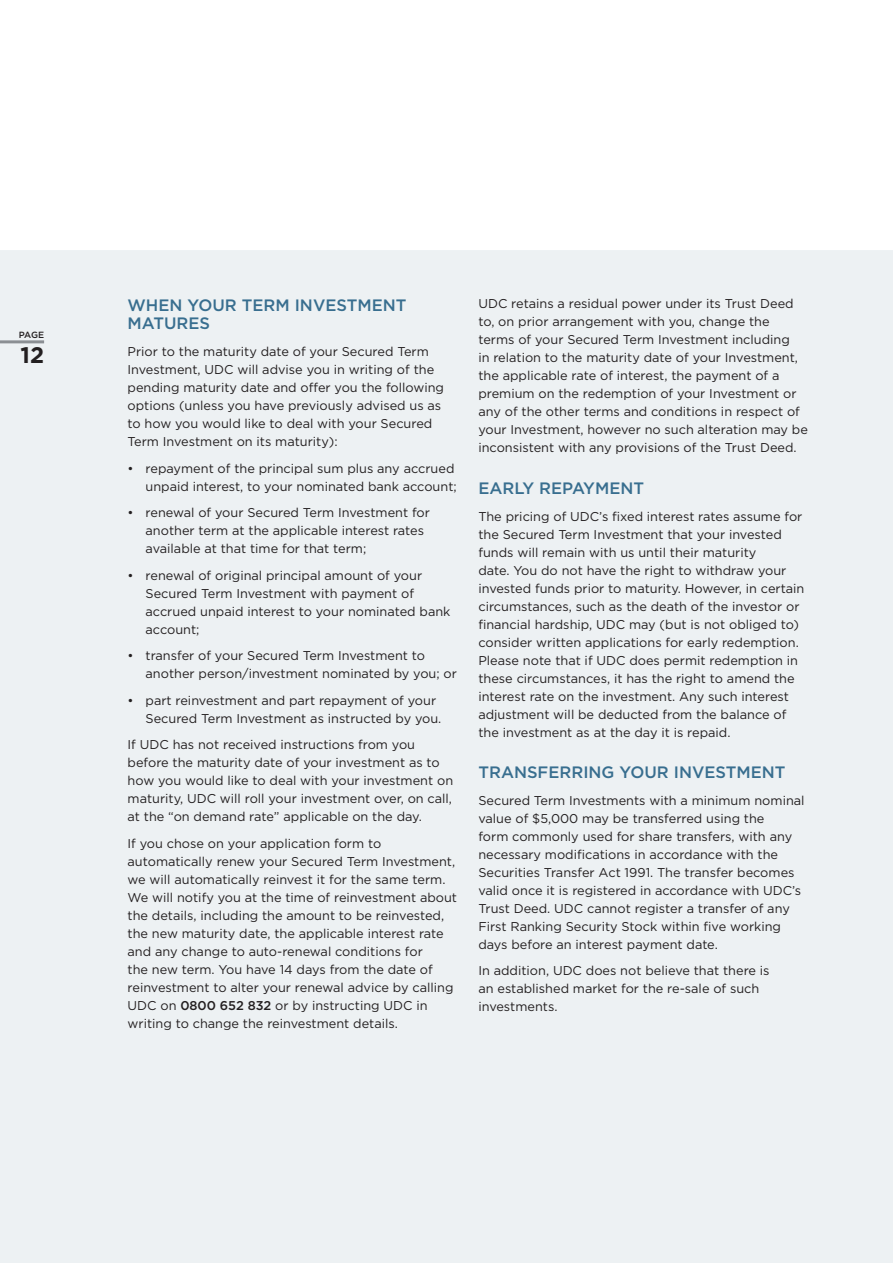
<style>
.page{position:relative;width:893px;height:1263px;background:#fff}
.page>*{position:absolute;margin:0;border:0;box-sizing:border-box;transform-origin:0 0}
.t1{font:700 22.5px "Gotham";color:#231f20}
.t2{font:500 16.5px/18px "Gotham";color:#386e8f}
.t3{font:12.75px/18px "Gotham";color:#231f20}
.t4{font:500 9px "Gotham";color:#231f20}
.s1{font-weight:500}
</style>
<div class="page">
<div style="left:0;top:250px;width:893px;height:1013px;background:#edf1f3"></div>
<hr style="left:0;top:340px;width:44px;height:3px;background:#8b8f93">
<p class="t4" style="left:19px;top:329px;width:27px">PAGE</p>
<h1 class="t1" style="left:21px;top:342px;width:25px">12</h1>
<p class="t2" style="left:128px;top:296px;width:280px">WHEN YOUR TERM INVESTMENT<br>MATURES</p>
<p class="t3" style="left:128px;top:342px;width:318px">Prior to the maturity date of your Secured term investment, UDC will advise you in writing of the pending maturity date and offer you the following options (unless you have previously advised us as to how you would like to deal with your Secured term investment on its maturity):</p>
<p class="t3" style="left:128px;top:459px;width:331px;text-align:right">• repayment of the principal sum plus any accrued unpaid interest, to your nominated bank account;</p>
<p class="t3" style="left:146px;top:503px;width:286px;text-indent:-18px">• renewal of your Secured term investment for another term at the applicable interest rates available at that time for that term;</p>
<p class="t3" style="left:146px;top:566px;width:306px;text-indent:-18px">• renewal of original principal amount of your Secured term investment with payment of accrued unpaid interest to your nominated bank account;</p>
<p class="t3" style="left:146px;top:646px;width:313px;text-indent:-18px">• transfer of your Secured term investment to another person/investment nominated by you; or</p>
<p class="t3" style="left:146px;top:691px;width:297px;text-indent:-18px">• part reinvestment and part repayment of your<br>Secured term investment as instructed by you.</p>
<p class="t3" style="left:128px;top:735px;width:327px">if UDC has not received instructions from you before the maturity date of your investment as to how you would like to deal with your investment on maturity, UDC will roll your investment over, on call, at the “on demand rate” applicable on the day.</p>
<p class="t3" style="left:128px;top:834px;width:331px">if you chose on your application form to automatically renew your Secured term investment, we will automatically reinvest it for the same term.<br>We will notify you at the time of reinvestment about the details, including the amount to be reinvested, the new maturity date, the applicable interest rate and any change to auto-renewal conditions for<br>the new term. You have 14 days from the date of reinvestment to alter your renewal advice by calling UDC on <span class="s1">0800 652 832</span> or by instructing UDC in writing to change the reinvestment details.</p>
<p class="t3" style="left:478px;top:295px;width:331px">UDC retains a residual power under its trust Deed to, on prior arrangement with you, change the terms of your Secured term investment including<br>in relation to the maturity date of your investment, the applicable rate of interest, the payment of a premium on the redemption of your investment or any of the other terms and conditions in respect of your investment, however no such alteration may be inconsistent with any provisions of the trust Deed.</p>
<p class="t2" style="left:478px;top:479px;width:167px">EARLY REPAYMENT</p>
<p class="t3" style="left:478px;top:507px;width:328px">the pricing of UDC’s fixed interest rates assume for the Secured term investment that your invested funds will remain with us until their maturity<br>date. You do not have the right to withdraw your invested funds prior to maturity. However, in certain circumstances, such as the death of the investor or financial hardship, UDC may (but is not obliged to) consider written applications for early redemption.<br>Please note that if UDC does permit redemption in these circumstances, it has the right to amend the interest rate on the investment. Any such interest adjustment will be deducted from the balance of the investment as at the day it is repaid.</p>
<p class="t2" style="left:478px;top:763px;width:309px">TRANSFERRING YOUR INVESTMENT</p>
<p class="t3" style="left:478px;top:791px;width:328px">Secured term investments with a minimum nominal value of $5,000 may be transferred using the<br>form commonly used for share transfers, with any necessary modifications in accordance with the Securities transfer Act 1991. the transfer becomes valid once it is registered in accordance with UDC’s trust Deed. UDC cannot register a transfer of any first Ranking Security Stock within five working days before an interest payment date.</p>
<p class="t3" style="left:478px;top:962px;width:293px">in addition, UDC does not believe that there is an established market for the re-sale of such investments.</p>
</div>
